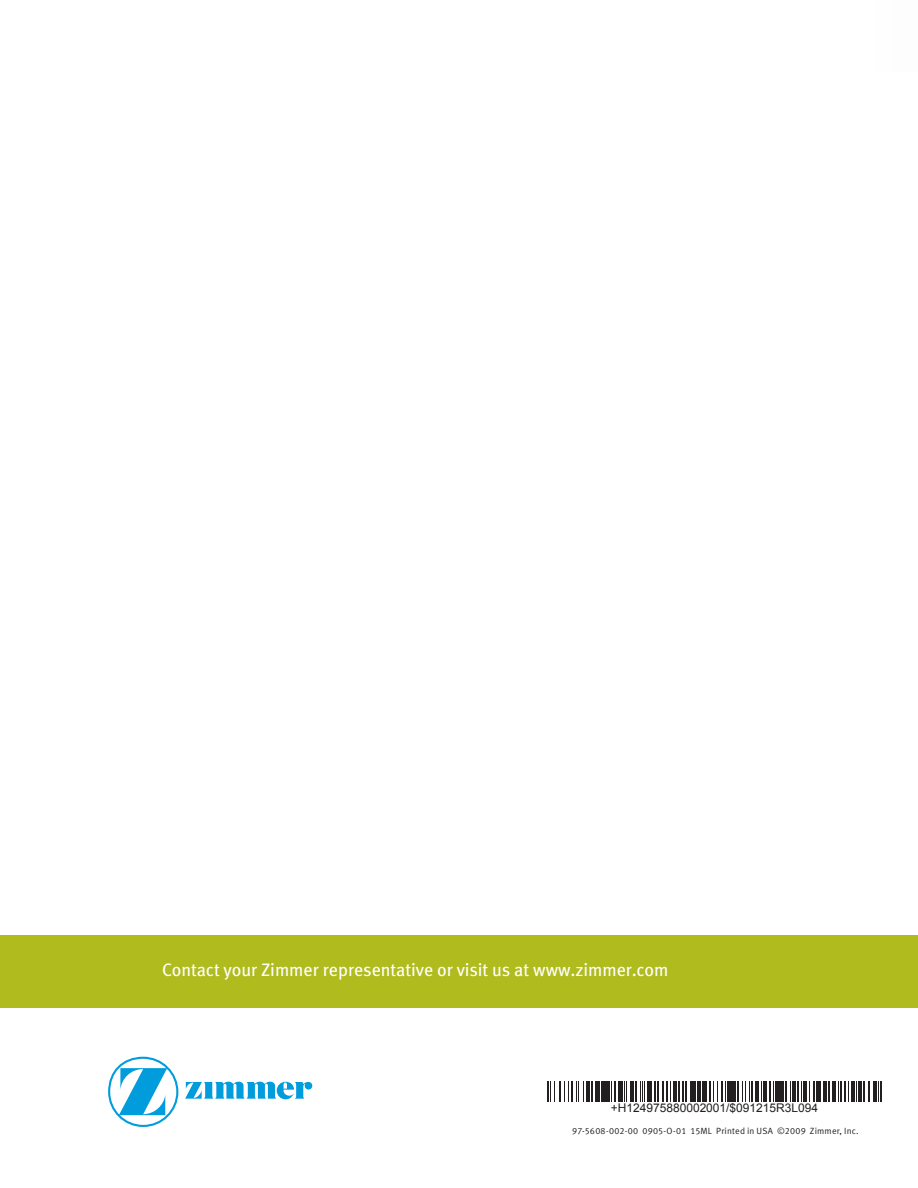
<style>
.page{position:relative;width:918px;height:1188px;background:#fff}
.page>*{position:absolute;margin:0;border:0;box-sizing:border-box;transform-origin:0 0}
.t1{font:18px "Meta Book LF";color:#fff}
.t2{font:12px "Arial";color:#231f20}
.t3{font:9px "Meta Normal LF";letter-spacing:.02em;color:#231f20}
</style>
<div class="page">
<div style="left:0;top:936px;width:918px;height:72px;background:#b0bb1d"></div>
<div style="left:108px;top:1057px;width:70px;height:70px;border:2px solid #009cdb;border-radius:50%"></div>
<svg style="left:119px;top:1068px;width:48px;height:47px"></svg>
<svg style="left:185px;top:1082px;width:127px;height:17px"></svg>
<hr style="left:547px;top:1081px;width:2px;height:20px;background:#231f20">
<svg style="left:550px;top:1081px;width:5px;height:20px"></svg>
<hr style="left:559px;top:1081px;width:2px;height:20px;background:#231f20">
<svg style="left:564px;top:1081px;width:5px;height:20px"></svg>
<hr style="left:571px;top:1081px;width:2px;height:20px;background:#231f20">
<svg style="left:576px;top:1081px;width:8px;height:20px"></svg>
<hr style="left:586px;top:1081px;width:3px;height:20px;background:#231f20">
<hr style="left:591px;top:1081px;width:2px;height:20px;background:#231f20">
<svg style="left:595px;top:1081px;width:1px;height:20px"></svg>
<hr style="left:597px;top:1081px;width:3px;height:20px;background:#231f20">
<hr style="left:601px;top:1081px;width:4px;height:20px;background:#231f20">
<hr style="left:607px;top:1081px;width:3px;height:20px;background:#231f20">
<svg style="left:611px;top:1081px;width:1px;height:20px"></svg>
<hr style="left:614px;top:1081px;width:2px;height:20px;background:#231f20">
<div style="left:618px;top:1081px;width:5px;height:20px;background:#231f20"></div>
<svg style="left:624px;top:1081px;width:3px;height:20px"></svg>
<hr style="left:630px;top:1081px;width:3px;height:20px;background:#231f20">
<hr style="left:635px;top:1081px;width:2px;height:20px;background:#231f20">
<svg style="left:640px;top:1081px;width:5px;height:20px"></svg>
<hr style="left:648px;top:1081px;width:4px;height:20px;background:#231f20">
<hr style="left:654px;top:1081px;width:2px;height:20px;background:#231f20">
<hr style="left:657px;top:1081px;width:2px;height:20px;background:#231f20">
<hr style="left:662px;top:1081px;width:2px;height:20px;background:#231f20">
<hr style="left:666px;top:1081px;width:2px;height:20px;background:#231f20">
<svg style="left:670px;top:1081px;width:1px;height:20px"></svg>
<hr style="left:674px;top:1081px;width:3px;height:20px;background:#231f20">
<hr style="left:678px;top:1081px;width:2px;height:20px;background:#231f20">
<hr style="left:682px;top:1081px;width:2px;height:20px;background:#231f20">
<hr style="left:685px;top:1081px;width:2px;height:20px;background:#231f20">
<svg style="left:690px;top:1081px;width:1px;height:20px"></svg>
<hr style="left:692px;top:1081px;width:4px;height:20px;background:#231f20">
<hr style="left:697px;top:1081px;width:3px;height:20px;background:#231f20">
<svg style="left:702px;top:1081px;width:1px;height:20px"></svg>
<hr style="left:704px;top:1081px;width:3px;height:20px;background:#231f20">
<hr style="left:709px;top:1081px;width:2px;height:20px;background:#231f20">
<svg style="left:717px;top:1081px;width:1px;height:20px"></svg>
<hr style="left:721px;top:1081px;width:2px;height:20px;background:#231f20">
<svg style="left:725px;top:1081px;width:1px;height:20px"></svg>
<hr style="left:728px;top:1081px;width:3px;height:20px;background:#231f20">
<hr style="left:732px;top:1081px;width:4px;height:20px;background:#231f20">
<hr style="left:737px;top:1081px;width:2px;height:20px;background:#231f20">
<svg style="left:742px;top:1081px;width:8px;height:20px"></svg>
<hr style="left:751px;top:1081px;width:2px;height:20px;background:#231f20">
<hr style="left:756px;top:1081px;width:3px;height:20px;background:#231f20">
<svg style="left:761px;top:1081px;width:1px;height:20px"></svg>
<hr style="left:763px;top:1081px;width:3px;height:20px;background:#231f20">
<hr style="left:769px;top:1081px;width:2px;height:20px;background:#231f20">
<svg style="left:773px;top:1081px;width:1px;height:20px"></svg>
<hr style="left:775px;top:1081px;width:4px;height:20px;background:#231f20">
<hr style="left:780px;top:1081px;width:4px;height:20px;background:#231f20">
<hr style="left:785px;top:1081px;width:2px;height:20px;background:#231f20">
<svg style="left:790px;top:1081px;width:1px;height:20px"></svg>
<hr style="left:792px;top:1081px;width:3px;height:20px;background:#231f20">
<hr style="left:797px;top:1081px;width:2px;height:20px;background:#231f20">
<svg style="left:801px;top:1081px;width:1px;height:20px"></svg>
<hr style="left:803px;top:1081px;width:3px;height:20px;background:#231f20">
<svg style="left:809px;top:1081px;width:1px;height:20px"></svg>
<hr style="left:813px;top:1081px;width:2px;height:20px;background:#231f20">
<hr style="left:816px;top:1081px;width:3px;height:20px;background:#231f20">
<svg style="left:820px;top:1081px;width:1px;height:20px"></svg>
<hr style="left:824px;top:1081px;width:3px;height:20px;background:#231f20">
<hr style="left:828px;top:1081px;width:2px;height:20px;background:#231f20">
<hr style="left:832px;top:1081px;width:3px;height:20px;background:#231f20">
<svg style="left:838px;top:1081px;width:1px;height:20px"></svg>
<hr style="left:840px;top:1081px;width:2px;height:20px;background:#231f20">
<hr style="left:844px;top:1081px;width:2px;height:20px;background:#231f20">
<hr style="left:852px;top:1081px;width:3px;height:20px;background:#231f20">
<svg style="left:856px;top:1081px;width:1px;height:20px"></svg>
<hr style="left:858px;top:1081px;width:3px;height:20px;background:#231f20">
<hr style="left:863px;top:1081px;width:2px;height:20px;background:#231f20">
<hr style="left:868px;top:1081px;width:2px;height:20px;background:#231f20">
<hr style="left:873px;top:1081px;width:3px;height:20px;background:#231f20">
<svg style="left:878px;top:1081px;width:1px;height:20px"></svg>
<hr style="left:880px;top:1081px;width:2px;height:20px;background:#231f20">
<p class="t1" style="left:162px;top:959px;width:508px">Contact your Zimmer representative or visit us at www.zimmer.com</p>
<p class="t2" style="left:611px;top:1100px;width:209px">+H124975880002001/$091215R3L094</p>
<p class="t3" style="left:572px;top:1126px;width:288px">97-5608-002-00 0905-O-01 15ML Printed in USA ©2009 Zimmer, Inc.</p>
</div>
